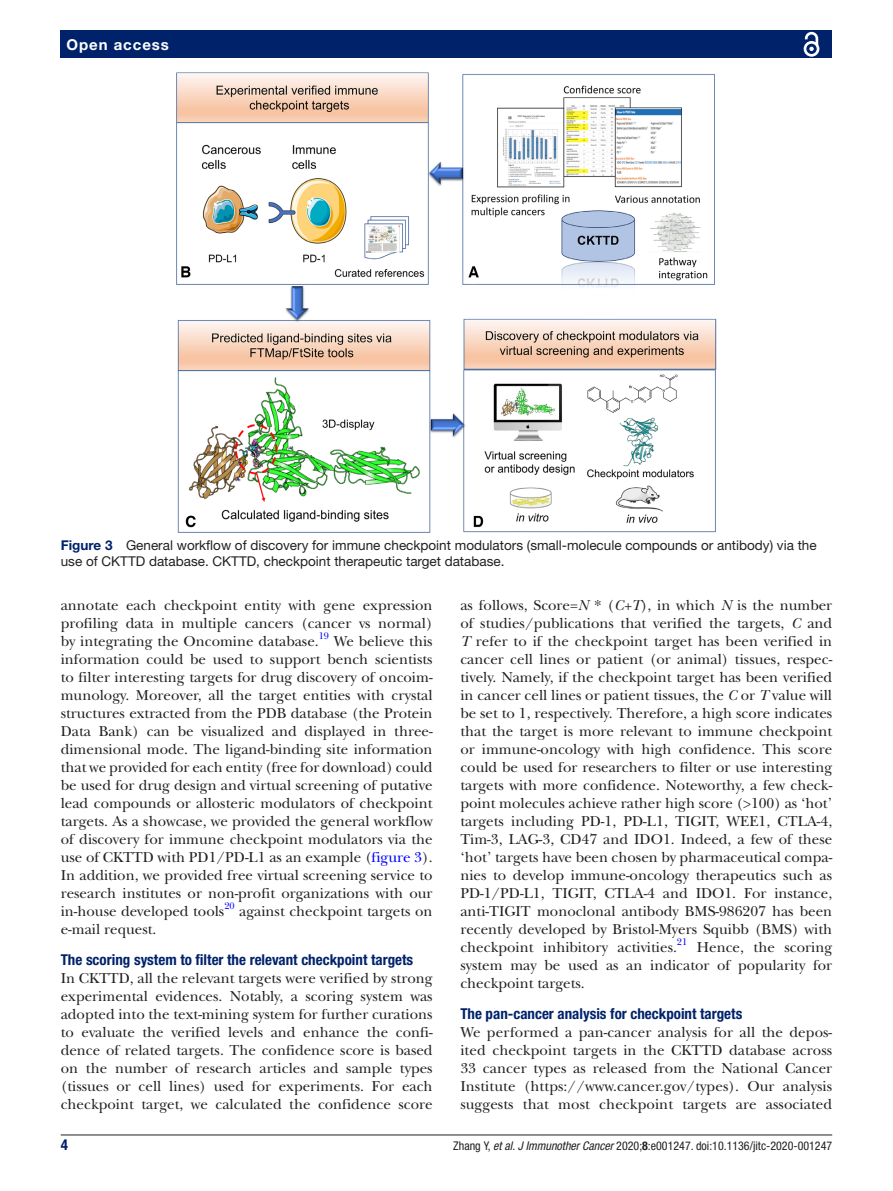
<style>
.page{position:relative;width:893px;height:1191px;background:#fff}
.page>*{position:absolute;margin:0;border:0;box-sizing:border-box;transform-origin:0 0}
.t1{font:15px/18px "New Baskerville";color:#231f20;text-align:justify}
.t2{font:700 condensed 15px "Helvetica Neue LT Std";color:#00226b}
.t3{font:700 15px "Helvetica Neue LT Std";letter-spacing:.065em;color:#fff}
.t4{font:13.5px/16.2px "Helvetica Neue LT Std";color:#231f20}
.t5{font:condensed 12px "Helvetica Neue LT Std";color:#231f20}
.t6{font:9.9px "New Baskerville";color:#00f}
.s1{font-weight:700;color:#00226b}
.s2{color:#00f}
.s3{font-style:italic}
.s4{font-weight:700}
</style>
<div class="page">
<hr style="left:61px;top:1134px;width:771px;height:1px;background:#231f20">
<div style="left:61px;top:31px;width:771px;height:27px;background:#00226b"></div>
<svg style="left:803px;top:31px;width:17px;height:26px"></svg>
<img style="left:176px;top:73px;width:540px;height:459px">
<p class="t3" style="left:66px;top:35px;width:104px">Open access</p>
<p class="t4" style="left:61px;top:537px;width:757px"><span class="s1">Figure 3</span> General workflow of discovery for immune checkpoint modulators (small-molecule compounds or antibody) via the use of CKTTD database. CKTTD, checkpoint therapeutic target database.</p>
<p class="t1" style="left:61px;top:596px;width:373px">annotate each checkpoint entity with gene expression profiling data in multiple cancers (cancer vs normal) by integrating the Oncomine database.</p>
<p class="t6" style="left:319px;top:630px;width:12px">19</p>
<p class="t1" style="left:61px;top:632px;width:373px;text-indent:273px">We believe this information could be used to support bench scientists to filter interesting targets for drug discovery of oncoim&shy;munology. Moreover, all the target entities with crystal structures extracted from the PDB database (the Protein Data Bank) can be visualized and displayed in three&shy;dimensional mode. The ligand-binding site information that we provided for each entity (free for download) could be used for drug design and virtual screening of putative lead compounds or allosteric modulators of checkpoint targets. As a showcase, we provided the general workflow of discovery for immune checkpoint modulators via the use of CKTTD with PD1/PD-L1 as an example (<span class="s2">figure 3</span>).<br>In addition, we provided free virtual screening service to research institutes or non-profit organizations with our in-house developed tools</p>
<p class="t6" style="left:224px;top:900px;width:12px">20</p>
<p class="t1" style="left:239px;top:902px;width:195px">against checkpoint targets on</p>
<p class="t1" style="left:61px;top:920px;width:97px">e-mail request.</p>
<p class="t2" style="left:61px;top:951px;width:354px">The scoring system to filter the relevant checkpoint targets</p>
<p class="t1" style="left:61px;top:969px;width:373px">In CKTTD, all the relevant targets were verified by strong experimental evidences. Notably, a scoring system was adopted into the text-mining system for further curations to evaluate the verified levels and enhance the confi&shy;dence of related targets. The confidence score is based on the number of research articles and sample types (tissues or cell lines) used for experiments. For each checkpoint target, we calculated the confidence score</p>
<p class="t1" style="left:460px;top:596px;width:373px">as follows, Score=<span class="s3">N</span> * (<span class="s3">C+T</span>), in which <span class="s3">N</span> is the number of studies/publications that verified the targets, <span class="s3">C</span> and <span class="s3">T</span> refer to if the checkpoint target has been verified in cancer cell lines or patient (or animal) tissues, respec&shy;tively. Namely, if the checkpoint target has been verified in cancer cell lines or patient tissues, the <span class="s3">C</span> or <span class="s3">T</span> value will be set to 1, respectively. Therefore, a high score indicates that the target is more relevant to immune checkpoint or immune-oncology with high confidence. This score could be used for researchers to filter or use interesting targets with more confidence. Noteworthy, a few check&shy;point molecules achieve rather high score (&gt;100) as ‘hot’ targets including PD-1, PD-L1, TIGIT, WEE1, CTLA-4, Tim-3, LAG-3, CD47 and IDO1. Indeed, a few of these ‘hot’ targets have been chosen by pharmaceutical compa&shy;nies to develop immune-oncology therapeutics such as PD-1/PD-L1, TIGIT, CTLA-4 and IDO1. For instance, anti-TIGIT monoclonal antibody BMS-986207 has been recently developed by Bristol-Myers Squibb (BMS) with checkpoint inhibitory activities.</p>
<p class="t6" style="left:677px;top:936px;width:12px">21</p>
<p class="t1" style="left:460px;top:938px;width:373px;text-indent:237px">Hence, the scoring system may be used as an indicator of popularity for checkpoint targets.</p>
<p class="t2" style="left:460px;top:1005px;width:283px">The pan-cancer analysis for checkpoint targets</p>
<p class="t1" style="left:460px;top:1023px;width:373px">We performed a pan-cancer analysis for all the depos&shy;ited checkpoint targets in the CKTTD database across 33 cancer types as released from the National Cancer Institute (https://www.cancer.gov/types). Our analysis suggests that most checkpoint targets are associated</p>
<p class="t2" style="left:61px;top:1135px;width:9px">4</p>
<p class="t5" style="left:453px;top:1138px;width:380px">Zhang Y, <span class="s3">et al</span>. <span class="s3">J Immunother Cancer</span> 2020;<span class="s4">8</span>:e001247. doi:10.1136/jitc-2020-001247</p>
</div>
